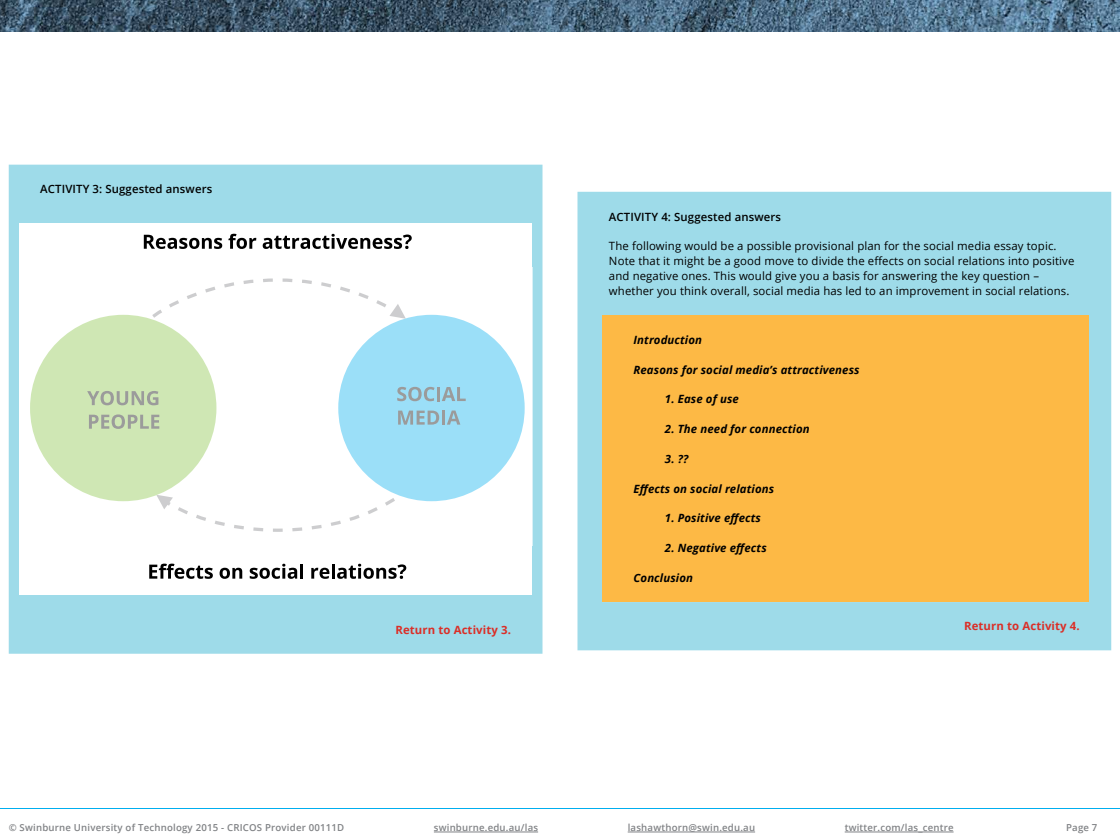
<style>
.page{position:relative;width:1120px;height:840px;background:#fff}
.page>*{position:absolute;margin:0;border:0;box-sizing:border-box;transform-origin:0 0}
.t1{font:11.38px/14.9px "Open Sans";letter-spacing:.01em;color:#000}
.t2{font:italic 700 11.38px "Open Sans";letter-spacing:.01em;color:#000}
.t3{font:600 11.38px "Open Sans";letter-spacing:.01em;color:#000}
.t4{font:700 11.38px "Open Sans";letter-spacing:.01em;color:#db2e27}
.t5{font:600 9.62px "Open Sans";letter-spacing:.02em;color:#808285}
</style>
<div class="page">
<hr style="left:434px;top:832px;width:104px;height:1px;background:#808285">
<hr style="left:628px;top:832px;width:127px;height:1px;background:#808285">
<hr style="left:845px;top:832px;width:109px;height:1px;background:#808285">
<hr style="left:0;top:808px;width:1120px;height:1px;background:#00aeef">
<img style="left:0;top:0;width:1120px;height:32px">
<div style="left:9px;top:165px;width:533px;height:489px;background:#9edbe9"></div>
<div style="left:19px;top:223px;width:513px;height:372px;background:#fff"></div>
<svg style="left:144px;top:235px;width:78px;height:14px"></svg>
<svg style="left:228px;top:234px;width:28px;height:15px"></svg>
<svg style="left:263px;top:234px;width:149px;height:15px"></svg>
<svg style="left:149px;top:564px;width:64px;height:15px"></svg>
<svg style="left:220px;top:568px;width:22px;height:11px"></svg>
<svg style="left:250px;top:564px;width:47px;height:15px"></svg>
<hr style="left:300px;top:564px;width:3px;height:15px;background:#000">
<svg style="left:311px;top:568px;width:18px;height:11px"></svg>
<hr style="left:332px;top:564px;width:3px;height:15px;background:#000">
<svg style="left:337px;top:564px;width:69px;height:15px"></svg>
<svg style="left:30px;top:278px;width:495px;height:254px"></svg>
<div style="left:578px;top:192px;width:533px;height:458px;background:#9edbe9"></div>
<div style="left:602px;top:315px;width:487px;height:287px;background:#fdb945"></div>
<p class="t3" style="left:40px;top:181px;width:174px">ACTIVITY 3: Suggested answers</p>
<p class="t4" style="left:395px;top:621px;width:117px">Return to Activity 3.</p>
<p class="t3" style="left:609px;top:209px;width:174px">ACTIVITY 4: Suggested answers</p>
<p class="t1" style="left:609px;top:239px;width:467px">The following would be a possible provisional plan for the social media essay topic.<br>Note that it might be a good move to divide the effects on social relations into positive and negative ones. This would give you a basis for answering the key question – whether you think overall, social media has led to an improvement in social relations.</p>
<p class="t2" style="left:634px;top:332px;width:70px">Introduction</p>
<p class="t2" style="left:634px;top:362px;width:228px">Reasons for social media’s attractiveness</p>
<p class="t2" style="left:665px;top:391px;width:75px">1. Ease of use</p>
<p class="t2" style="left:665px;top:421px;width:146px">2. The need for connection</p>
<p class="t2" style="left:665px;top:451px;width:25px">3. ??</p>
<p class="t2" style="left:634px;top:481px;width:142px">Effects on social relations</p>
<p class="t2" style="left:665px;top:510px;width:97px">1. Positive effects</p>
<p class="t2" style="left:665px;top:540px;width:103px">2. Negative effects</p>
<p class="t2" style="left:634px;top:570px;width:61px">Conclusion</p>
<p class="t4" style="left:964px;top:618px;width:117px">Return to Activity 4.</p>
<p class="t5" style="left:9px;top:821px;width:337px">© Swinburne University of Technology 2015 - CRICOS Provider 00111D</p>
<p class="t5" style="left:434px;top:821px;width:106px">swinburne.edu.au/las</p>
<p class="t5" style="left:628px;top:821px;width:129px">lashawthorn@swin.edu.au</p>
<p class="t5" style="left:845px;top:821px;width:110px">twitter.com/las_centre</p>
<p class="t5" style="left:1066px;top:821px;width:33px">Page 7</p>
</div>
